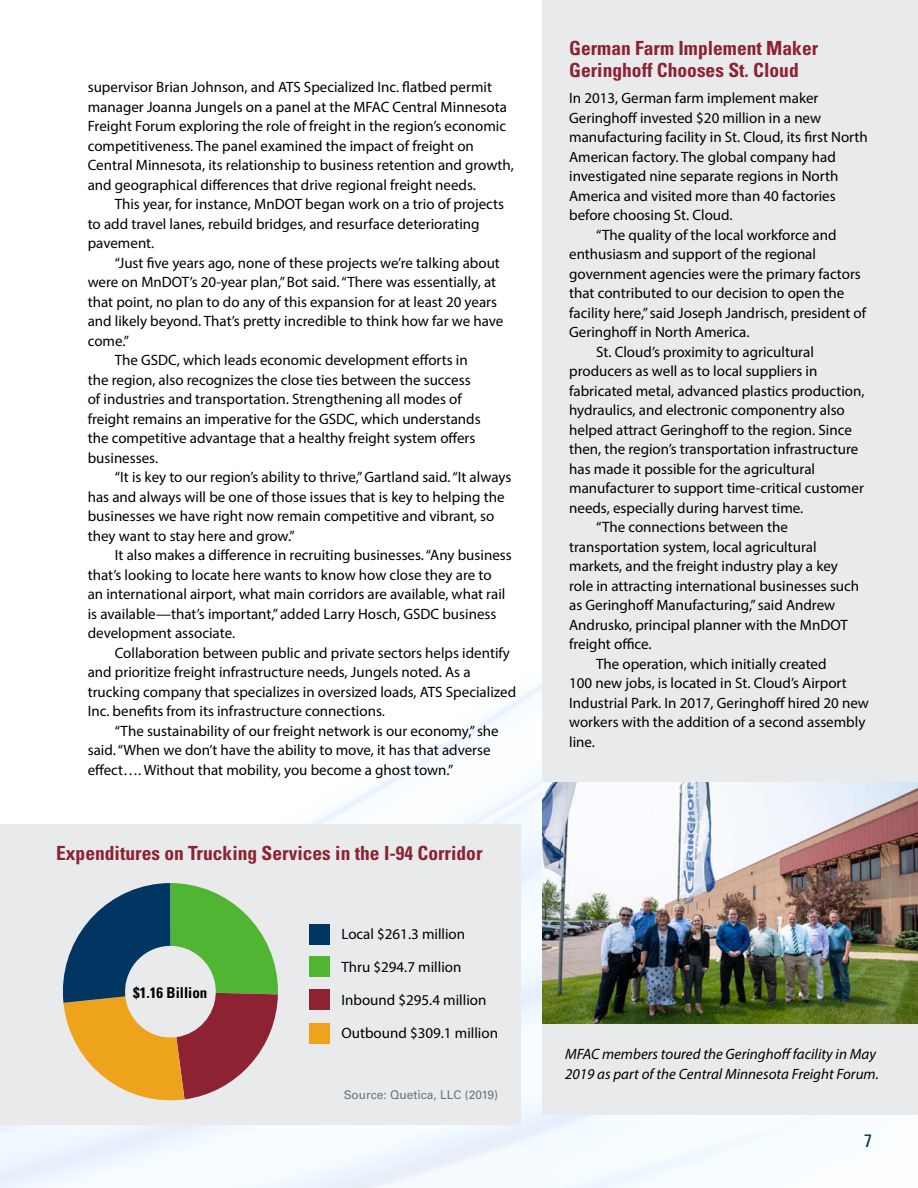
<style>
.page{position:relative;width:918px;height:1188px;background:#fff}
.page>*{position:absolute;margin:0;border:0;box-sizing:border-box;transform-origin:0 0}
.Heading_2{font:700 condensed 19.5px/22.5px "Univers LT Std";color:#8c2232}
.t1{font:condensed 18px "Univers LT Std";color:#003661}
.bodytext{font:15px/19.5px "Myriad Pro";color:#000}
.bodytext-_no_indent{font:15px/19.5px "Myriad Pro";color:#000}
.t2{font:italic 15px/19.5px "Myriad Pro";color:#000}
.t3{font:700 condensed 15px "Univers LT Std";color:#000}
.t4{font:12px "Univers LT Std";color:#66737d}
</style>
<div class="page">
<svg style="left:0;top:683px;width:918px;height:505px"></svg>
<div style="left:0;top:825px;width:521px;height:300px;background:#e8eaeb"></div>
<svg style="left:63px;top:883px;width:215px;height:218px"></svg>
<div style="left:542px;top:0;width:376px;height:1114px;background:#e8eaeb"></div>
<div style="left:309px;top:924px;width:20px;height:20px;background:#003661"></div>
<div style="left:309px;top:957px;width:20px;height:20px;background:#4fb533"></div>
<div style="left:309px;top:989px;width:20px;height:20px;background:#8c2232"></div>
<div style="left:309px;top:1024px;width:20px;height:20px;background:#eda31c"></div>
<img style="left:542px;top:782px;width:376px;height:242px">
<p class="bodytext" style="left:88px;top:77px;width:428px">supervisor Brian Johnson, and ATS Specialized Inc. flatbed permit manager Joanna Jungels on a panel at the MFAC Central Minnesota Freight Forum exploring the role of freight in the region’s economic competitiveness. The panel examined the impact of freight on Central Minnesota, its relationship to business retention and growth, and geographical differences that drive regional freight needs.</p>
<p class="bodytext" style="left:88px;top:194px;width:418px;text-indent:27px">This year, for instance, MnDOT began work on a trio of projects to add travel lanes, rebuild bridges, and resurface deteriorating pavement.</p>
<p class="bodytext" style="left:88px;top:253px;width:417px;text-indent:27px">“Just five years ago, none of these projects we’re talking about were on MnDOT’s 20-year plan,” Bot said. “There was essentially, at that point, no plan to do any of this expansion for at least 20 years and likely beyond. That’s pretty incredible to think how far we have come.”</p>
<p class="bodytext" style="left:88px;top:350px;width:394px;text-indent:27px">The GSDC, which leads economic development efforts in the region, also recognizes the close ties between the success of industries and transportation. Strengthening all modes of freight remains an imperative for the GSDC, which understands the competitive advantage that a healthy freight system offers businesses.</p>
<p class="bodytext" style="left:88px;top:467px;width:425px;text-indent:27px">“It is key to our region’s ability to thrive,” Gartland said. “It always has and always will be one of those issues that is key to helping the businesses we have right now remain competitive and vibrant, so they want to stay here and grow.”</p>
<p class="bodytext" style="left:88px;top:545px;width:425px;text-indent:27px">It also makes a difference in recruiting businesses. “Any business that’s looking to locate here wants to know how close they are to<br>an international airport, what main corridors are available, what rail is available—that’s important,” added Larry Hosch, GSDC business development associate.</p>
<p class="bodytext" style="left:88px;top:643px;width:430px;text-indent:27px">Collaboration between public and private sectors helps identify and prioritize freight infrastructure needs, Jungels noted. As a trucking company that specializes in oversized loads, ATS Specialized Inc. benefits from its infrastructure connections.</p>
<p class="bodytext" style="left:88px;top:721px;width:413px;text-indent:27px">“The sustainability of our freight network is our economy,” she said. “When we don’t have the ability to move, it has that adverse effect…. Without that mobility, you become a ghost town.”</p>
<h1 class="Heading_2" style="left:56px;top:842px;width:428px">Expenditures on Trucking Services in the I-94 Corridor</h1>
<p class="t3" style="left:133px;top:984px;width:76px">$1.16 Billion</p>
<p class="bodytext" style="left:341px;top:924px;width:125px">Local $261.3 million</p>
<p class="bodytext" style="left:341px;top:957px;width:121px">Thru $294.7 million</p>
<p class="bodytext" style="left:341px;top:990px;width:146px">Inbound $295.4 million</p>
<p class="bodytext" style="left:341px;top:1023px;width:158px">Outbound $309.1 million</p>
<p class="t4" style="left:344px;top:1088px;width:156px">Source: Quetica, LLC (2019)</p>
<h3 class="Heading_2" style="left:569px;top:36px;width:251px">German Farm Implement Maker<br>Geringhoff Chooses St. Cloud</h3>
<p class="bodytext-_no_indent" style="left:569px;top:88px;width:300px">In 2013, German farm implement maker Geringhoff invested $20 million in a new manufacturing facility in St. Cloud, its first North American factory. The global company had investigated nine separate regions in North America and visited more than 40 factories before choosing St. Cloud.</p>
<p class="bodytext" style="left:569px;top:225px;width:298px;text-indent:27px">“The quality of the local workforce and enthusiasm and support of the regional government agencies were the primary factors that contributed to our decision to open the facility here,” said Joseph Jandrisch, president of Geringhoff in North America.</p>
<p class="bodytext" style="left:569px;top:342px;width:297px;text-indent:27px">St. Cloud’s proximity to agricultural producers as well as to local suppliers in fabricated metal, advanced plastics production, hydraulics, and electronic componentry also helped attract Geringhoff to the region. Since then, the region’s transportation infrastructure has made it possible for the agricultural manufacturer to support time-critical customer needs, especially during harvest time.</p>
<p class="bodytext" style="left:569px;top:517px;width:292px;text-indent:27px">“The connections between the transportation system, local agricultural markets, and the freight industry play a key role in attracting international businesses such as Geringhoff Manufacturing,” said Andrew Andrusko, principal planner with the MnDOT freight office.</p>
<p class="bodytext" style="left:569px;top:654px;width:301px;text-indent:27px">The operation, which initially created<br>100 new jobs, is located in St. Cloud’s Airport Industrial Park. In 2017, Geringhoff hired 20 new workers with the addition of a second assembly line.</p>
<p class="t2" style="left:565px;top:1044px;width:315px">MFAC members toured the Geringhoff facility in May<br>2019 as part of the Central Minnesota Freight Forum.</p>
<p class="t1" style="left:864px;top:1129px;width:9px">7</p>
</div>
